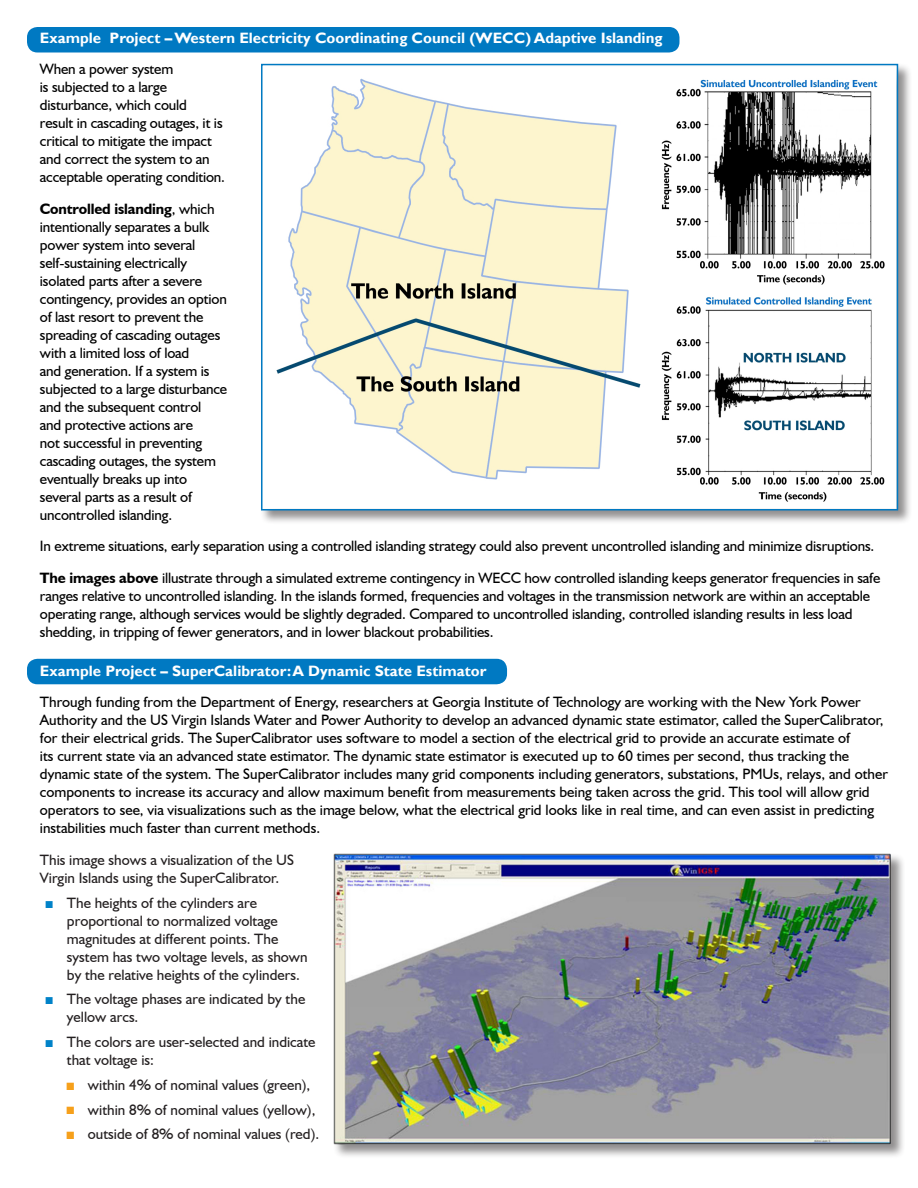
<style>
.page{position:relative;width:918px;height:1188px;background:#fff}
.page>*{position:absolute;margin:0;border:0;box-sizing:border-box;transform-origin:0 0}
.Body_text{font:15px/18px "Humanist 521 BT";letter-spacing:-.01em;color:#000}
.Body_text-2{font:15px/18px "Humanist 521 BT";color:#231f20}
.Subheading{font:700 15px "Gill Sans";color:#fff}
.s1{font-weight:700}
</style>
<div class="page">
<div style="left:27px;top:659px;width:480px;height:25px;background:#0079c2;border-radius:10px"></div>
<div style="left:27px;top:27px;width:653px;height:25px;background:#0079c2;border-radius:10px"></div>
<div style="left:333px;top:853px;width:572px;height:306px;background:#231f20;opacity:.5"></div>
<img style="left:333px;top:854px;width:558px;height:290px">
<div style="left:260px;top:63px;width:653px;height:462px;background:#231f20;opacity:.5"></div>
<img style="left:264px;top:67px;width:631px;height:441px">
<div style="left:261px;top:64px;width:637px;height:447px;border:2px solid #0079c2"></div>
<p class="Subheading" style="left:40px;top:29px;width:624px">Example Project – Western Electricity Coordinating Council (WECC) Adaptive Islanding</p>
<p class="Body_text" style="left:40px;top:60px;width:187px">When a power system<br>is subjected to a large disturbance, which could<br>result in cascading outages, it is critical to mitigate the impact and correct the system to an acceptable operating condition.</p>
<p class="Body_text" style="left:40px;top:199px;width:189px"><span class="s1">Controlled islanding</span>, which intentionally separates a bulk power system into several self-sustaining electrically isolated parts after a severe contingency, provides an option of last resort to prevent the spreading of cascading outages with a limited loss of load<br>and generation. If a system is subjected to a large disturbance and the subsequent control<br>and protective actions are<br>not successful in preventing cascading outages, the system eventually breaks up into several parts as a result of uncontrolled islanding.</p>
<p class="Body_text" style="left:40px;top:537px;width:836px">In extreme situations, early separation using a controlled islanding strategy could also prevent uncontrolled islanding and minimize disruptions.</p>
<p class="Body_text" style="left:40px;top:568px;width:842px"><span class="s1">The images above</span> illustrate through a simulated extreme contingency in WECC how controlled islanding keeps generator frequencies in safe ranges relative to uncontrolled islanding. In the islands formed, frequencies and voltages in the transmission network are within an acceptable operating range, although services would be slightly degraded. Compared to uncontrolled islanding, controlled islanding results in less load shedding, in tripping of fewer generators, and in lower blackout probabilities.</p>
<p class="Subheading" style="left:40px;top:662px;width:448px">Example Project – SuperCalibrator: A Dynamic State Estimator</p>
<p class="Body_text" style="left:40px;top:693px;width:850px">Through funding from the Department of Energy, researchers at Georgia Institute of Technology are working with the New York Power Authority and the US Virgin Islands Water and Power Authority to develop an advanced dynamic state estimator, called the SuperCalibrator, for their electrical grids. The SuperCalibrator uses software to model a section of the electrical grid to provide an accurate estimate of<br>its current state via an advanced state estimator. The dynamic state estimator is executed up to 60 times per second, thus tracking the dynamic state of the system. The SuperCalibrator includes many grid components including generators, substations, PMUs, relays, and other components to increase its accuracy and allow maximum benefit from measurements being taken across the grid. This tool will allow grid operators to see, via visualizations such as the image below, what the electrical grid looks like in real time, and can even assist in predicting instabilities much faster than current methods.</p>
<p class="Body_text-2" style="left:40px;top:850px;width:255px">This image shows a visualization of the US<br>Virgin Islands using the SuperCalibrator.</p>
<p class="Body_text-2" style="left:67px;top:893px;width:242px">The heights of the cylinders are proportional to normalized voltage magnitudes at different points. The system has two voltage levels, as shown by the relative heights of the cylinders.</p>
<p class="Body_text-2" style="left:67px;top:990px;width:240px">The voltage phases are indicated by the yellow arcs.</p>
<p class="Body_text-2" style="left:67px;top:1033px;width:250px">The colors are user-selected and indicate that voltage is:</p>
<p class="Body_text-2" style="left:88px;top:1075px;width:224px">within 4% of nominal values (green),</p>
<p class="Body_text-2" style="left:88px;top:1100px;width:229px">within 8% of nominal values (yellow),</p>
<p class="Body_text-2" style="left:88px;top:1125px;width:233px">outside of 8% of nominal values (red).</p>
</div>
